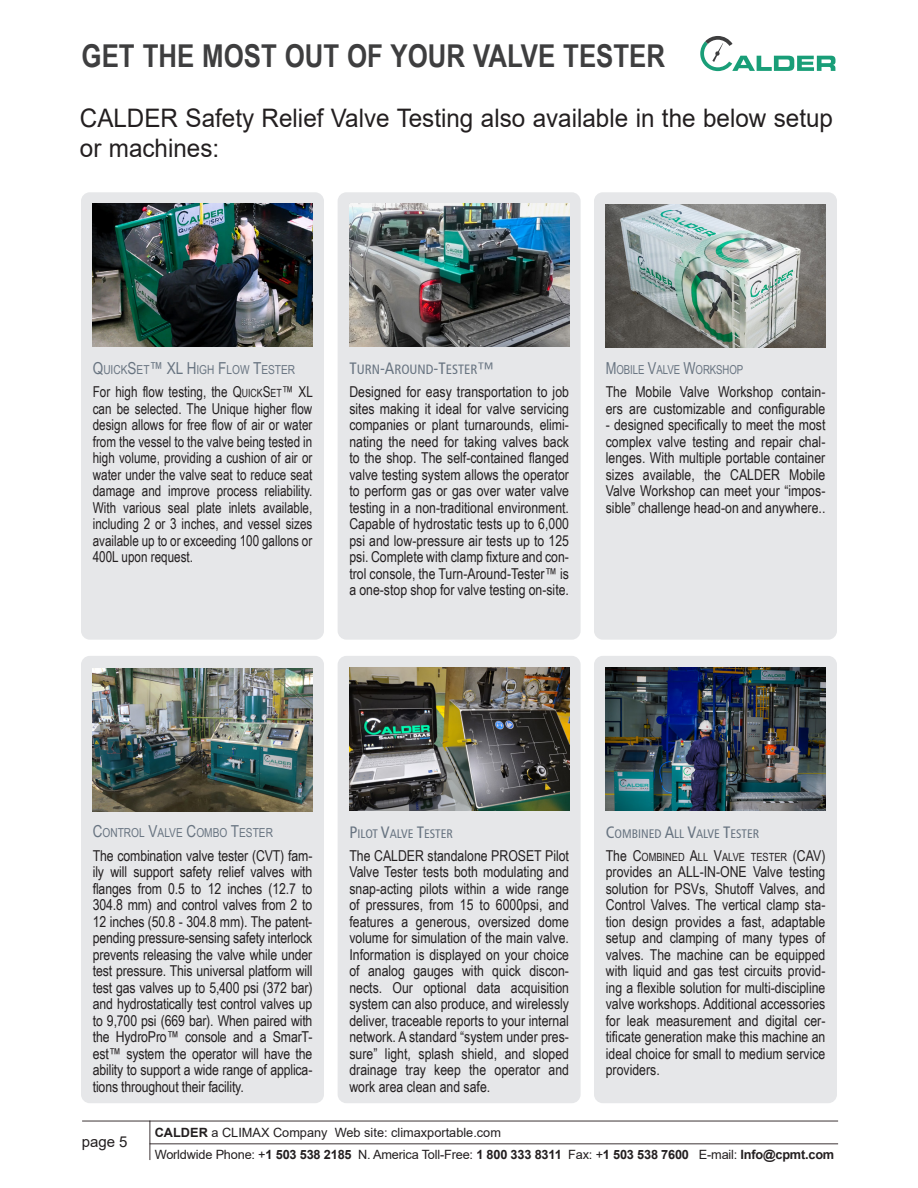
<style>
.page{position:relative;width:918px;height:1188px;background:#fff}
.page>*{position:absolute;margin:0;border:0;box-sizing:border-box;transform-origin:0 0}
.Normal__Main_Page_Heading{font:700 31.5px "Arial Narrow";color:#3e3e3f}
.body_text_w__1_space_after{font:25.5px/30.6px "Arial";color:#231f20;scale:.95 1}
.t1{font:15px/16.5px "Arial Narrow";color:#231f20;text-align:justify}
.t2{font:15px/16.5px "Arial Narrow";color:#231f20;text-align:justify;scale:.95 1}
.t3{font:15px "Arial";color:#231f20}
.t4{font:condensed 13.5px "Frutiger LT Std";color:#687481}
.t5{font:12.75px/22px "Arial";letter-spacing:-.01em;color:#231f20}
.t6{font:12.3px "Arial Narrow";color:#687481}
.t7{font:condensed 12.3px "Frutiger LT Std";color:#687481}
.t8{font:12.3px "Arial Narrow";color:#687481;scale:.95 1}
.t9{font:11.25px "Arial Narrow";color:#231f20}
.s1{font-size:16.5px}
.s2{font-style:inherit}
.s3{font-size:11.25px}
.s4{font-size:15px}
.s5{font-weight:700}
</style>
<div class="page">
<hr style="left:82px;top:1120px;width:756px;height:2px;background:#7e7879">
<hr style="left:149px;top:1121px;width:2px;height:39px;background:#7e7879">
<hr style="left:150px;top:1143px;width:688px;height:2px;background:#7e7879">
<div style="left:81px;top:192px;width:243px;height:448px;background:#e6e7e9;border-radius:9px"></div>
<div style="left:81px;top:656px;width:243px;height:447px;background:#e6e7e9;border-radius:9px"></div>
<div style="left:338px;top:192px;width:243px;height:448px;background:#e6e7e9;border-radius:9px"></div>
<div style="left:338px;top:656px;width:243px;height:447px;background:#e6e7e9;border-radius:9px"></div>
<div style="left:594px;top:192px;width:243px;height:448px;background:#e6e7e9;border-radius:9px"></div>
<div style="left:594px;top:656px;width:243px;height:447px;background:#e6e7e9;border-radius:9px"></div>
<img style="left:606px;top:204px;width:219px;height:143px">
<img style="left:606px;top:668px;width:219px;height:143px">
<svg style="left:700px;top:36px;width:135px;height:35px"></svg>
<img style="left:93px;top:204px;width:220px;height:143px">
<img style="left:349px;top:204px;width:220px;height:143px">
<img style="left:349px;top:667px;width:220px;height:143px">
<img style="left:93px;top:668px;width:220px;height:143px">
<p class="Normal__Main_Page_Heading" style="left:82px;top:32px;width:585px">GET THE MOST OUT OF YOUR VALVE TESTER</p>
<p class="body_text_w__1_space_after" style="left:80px;top:102px;width:794px">CALDER Safety Relief Valve Testing also available in the below setup or machines:</p>
<p class="t6" style="left:93px;top:360px;width:204px"><span class="s1">Q</span>UICK<span class="s1">S</span>ET<span class="s1">™ XL</span> <span class="s1">H</span>IGH <span class="s1">F</span>LOW <span class="s1">T</span>ESTER</p>
<p class="t2" style="left:93px;top:383px;width:233px">For high flow testing, the <span class="s2">Q</span><span class="s3">UICK</span><span class="s2">S</span><span class="s3">ET</span>™ XL can be selected. The Unique higher flow design allows for free flow of air or water from the vessel to the valve being tested in high volume, providing a cushion of air or water under the valve seat to reduce seat damage and improve process reliability.<br>With various seal plate inlets available, including 2 or 3 inches, and vessel sizes available up to or exceeding 100 gallons or 400L upon request.</p>
<p class="t4" style="left:349px;top:362px;width:146px"><span class="s1">T</span>URN<span class="s1">-A</span>ROUND<span class="s1">-T</span>ESTER<span class="s1">™</span></p>
<p class="t1" style="left:349px;top:383px;width:221px">Designed for easy transportation to job sites making it ideal for valve servicing companies or plant turnarounds, elimi&shy;nating the need for taking valves back to the shop. The self-contained flanged valve testing system allows the operator to perform gas or gas over water valve testing in a non-traditional environment.<br>Capable of hydrostatic tests up to 6,000 psi and low-pressure air tests up to 125 psi. Complete with clamp fixture and con&shy;trol console, the Turn-Around-Tester™ is a one-stop shop for valve testing on-site.</p>
<p class="t8" style="left:606px;top:361px;width:146px"><span class="s1">M</span>OBILE <span class="s1">V</span>ALVE <span class="s1">W</span>ORKSHOP</p>
<p class="t1" style="left:606px;top:383px;width:221px">The Mobile Valve Workshop contain&shy;ers are customizable and configurable</p>
<p class="t1" style="left:606px;top:416px;width:221px">- designed specifically to meet the most complex valve testing and repair chal&shy;lenges. With multiple portable container sizes available, the CALDER Mobile Valve Workshop can meet your “impos&shy;sible” challenge head-on and anywhere..</p>
<p class="t6" style="left:93px;top:824px;width:182px"><span class="s1">C</span>ONTROL <span class="s1">V</span>ALVE <span class="s1">C</span>OMBO <span class="s1">T</span>ESTER</p>
<p class="t1" style="left:93px;top:846px;width:221px">The combination valve tester (CVT) fam&shy;ily will support safety relief valves with flanges from 0.5 to 12 inches (12.7 to 304.8 mm) and control valves from 2 to 12 inches (50.8 - 304.8 mm). The patent&shy;pending pressure-sensing safety interlock prevents releasing the valve while under test pressure. This universal platform will test gas valves up to 5,400 psi (372 bar) and hydrostatically test control valves up to 9,700 psi (669 bar). When paired with the HydroPro™ console and a SmarT&shy;est™ system the operator will have the ability to support a wide range of applica&shy;tions throughout their facility.</p>
<p class="t7" style="left:349px;top:826px;width:105px"><span class="s1">P</span>ILOT <span class="s1">V</span>ALVE <span class="s1">T</span>ESTER</p>
<p class="t1" style="left:349px;top:847px;width:221px">The CALDER standalone PROSET Pilot Valve Tester tests both modulating and snap-acting pilots within a wide range of pressures, from 15 to 6000psi, and features a generous, oversized dome volume for simulation of the main valve.<br>Information is displayed on your choice of analog gauges with quick discon&shy;nects. Our optional data acquisition system can also produce, and wirelessly deliver, traceable reports to your internal network. A standard “system under pres&shy;sure” light, splash shield, and sloped drainage tray keep the operator and work area clean and safe.</p>
<p class="t7" style="left:606px;top:826px;width:155px"><span class="s1">C</span>OMBINED <span class="s1">A</span>LL <span class="s1">V</span>ALVE <span class="s1">T</span>ESTER</p>
<p class="t9" style="left:606px;top:849px;width:221px"><span class="s4">The</span> <span class="s4">C</span>OMBINED <span class="s4">A</span>LL <span class="s4">V</span>ALVE TESTER <span class="s4">(CAV)</span></p>
<p class="t1" style="left:606px;top:863px;width:221px">provides an ALL-IN-ONE Valve testing solution for PSVs, Shutoff Valves, and Control Valves. The vertical clamp sta&shy;tion design provides a fast, adaptable setup and clamping of many types of valves. The machine can be equipped with liquid and gas test circuits provid&shy;ing a flexible solution for multi-discipline valve workshops. Additional accessories for leak measurement and digital cer&shy;tificate generation make this machine an ideal choice for small to medium service providers.</p>
<p class="t3" style="left:82px;top:1132px;width:47px">page 5</p>
<p class="t5" style="left:155px;top:1122px;width:681px"><span class="s5">CALDER</span> a CLIMAX Company Web site: climaxportable.com<br>Worldwide Phone: +<span class="s5">1 503 538 2185</span> N. America Toll-Free: <span class="s5">1 800 333 8311</span> Fax: +<span class="s5">1 503 538 7600</span> E-mail: <span class="s5">Info@cpmt.com</span></p>
</div>
